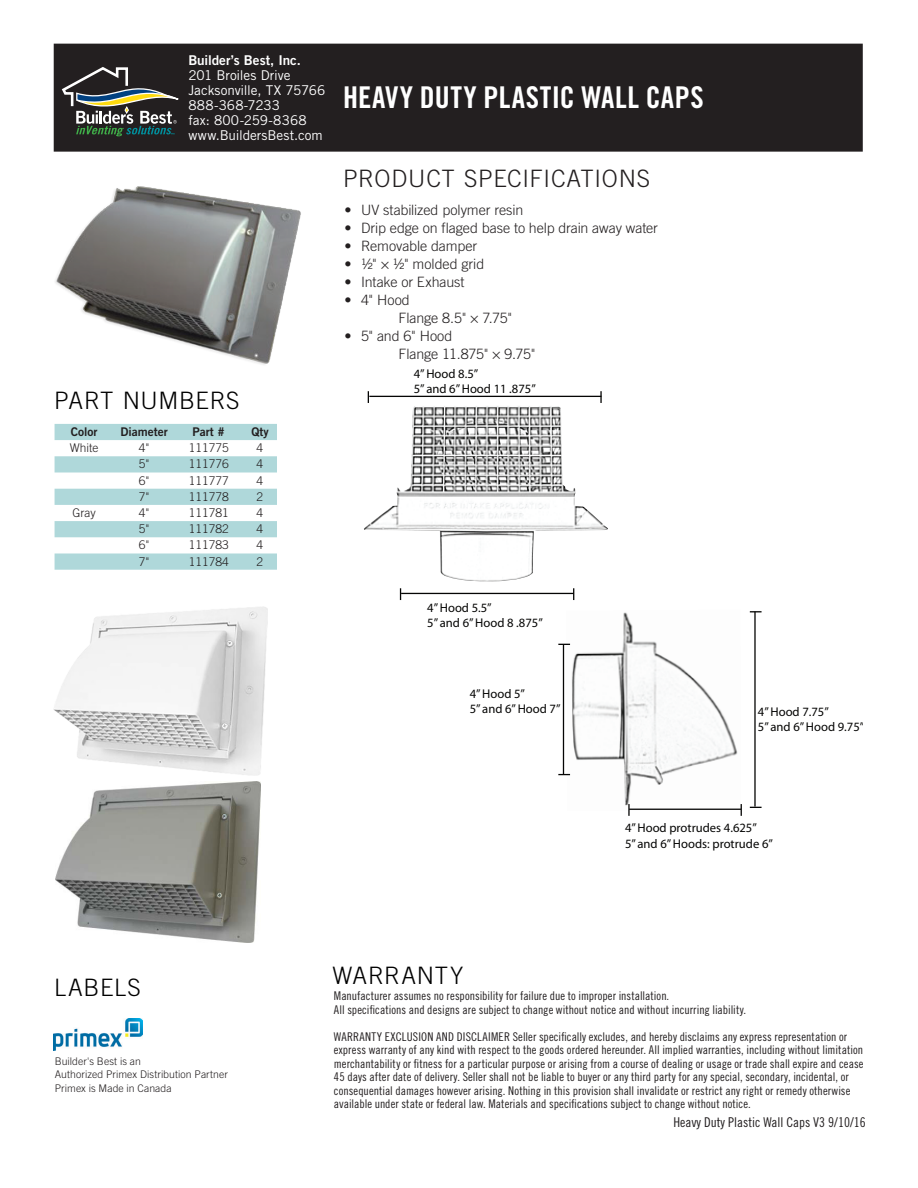
<style>
.page{position:relative;width:918px;height:1188px;background:#fff}
.page>*{position:absolute;margin:0;border:0;box-sizing:border-box;transform-origin:0 0}
.t1{font:30px "Trade Gothic LT Std Bd Cn 20";letter-spacing:.02em;color:#fff}
.t2{font:300 24px "Trade Gothic LT Std";letter-spacing:.03em;color:#000}
.t3{font:300 24px "Trade Gothic LT Std";letter-spacing:.03em;color:#231f20}
.part_specs{font:300 14.25px "Trade Gothic LT Std";letter-spacing:-.005em;color:#231f20}
.t4{font:13.5px "Trade Gothic LT Std";letter-spacing:-.005em;color:#fff}
.t5{font:13.5px "Trade Gothic LT Std Cn 18";color:#231f20}
.t6{font:13.5px "Trade Gothic LT Std Bd 2";letter-spacing:-.005em;color:#fff}
.t7{font:13.5px "Trade Gothic LT Std";letter-spacing:.015em;color:#fff}
.t8{font:12.75px/15.1px "Myriad Pro";color:#050504}
.t9{font:12px/13.5px "Trade Gothic LT Std Cn 18";letter-spacing:.005em;color:#231f20}
.t10{font:300 12px "Trade Gothic LT Std";color:#231f20}
.t11{font:12px "Trade Gothic LT Std Bd 2";color:#231f20}
.part_specs-2{font:300 10.5px "Trade Gothic LT Std";letter-spacing:.005em;color:#231f20}
</style>
<div class="page">
<img style="left:56px;top:782px;width:204px;height:161px">
<div style="left:54px;top:44px;width:808px;height:107px;background:#231f20"></div>
<div style="left:54px;top:44px;width:809px;height:108px;border:2px solid #231f20"></div>
<svg style="left:62px;top:67px;width:117px;height:69px"></svg>
<svg style="left:55px;top:424px;width:222px;height:146px"></svg>
<img style="left:364px;top:406px;width:244px;height:175px">
<hr style="left:369px;top:396px;width:232px;height:1px;background:#050504">
<svg style="left:368px;top:391px;width:1px;height:12px"></svg>
<svg style="left:600px;top:391px;width:2px;height:12px"></svg>
<hr style="left:401px;top:593px;width:173px;height:1px;background:#050504">
<svg style="left:400px;top:588px;width:1px;height:12px"></svg>
<img style="left:566px;top:612px;width:175px;height:199px">
<hr style="left:754px;top:612px;width:2px;height:195px;background:#050504">
<svg style="left:750px;top:807px;width:12px;height:1px"></svg>
<svg style="left:750px;top:611px;width:12px;height:1px"></svg>
<hr style="left:563px;top:644px;width:1px;height:130px;background:#050504">
<svg style="left:558px;top:774px;width:12px;height:1px"></svg>
<hr style="left:629px;top:809px;width:112px;height:1px;background:#050504">
<svg style="left:628px;top:804px;width:2px;height:12px"></svg>
<svg style="left:741px;top:804px;width:1px;height:12px"></svg>
<img style="left:55px;top:186px;width:246px;height:179px">
<img style="left:54px;top:606px;width:214px;height:169px">
<img style="left:54px;top:1019px;width:88px;height:31px">
<p class="t6" style="left:188px;top:52px;width:114px">Builder’s Best, Inc.</p>
<p class="t4" style="left:188px;top:67px;width:104px">201 Broiles Drive</p>
<p class="t4" style="left:188px;top:82px;width:138px">Jacksonville, TX 75766</p>
<p class="t4" style="left:188px;top:97px;width:93px">888-368-7233</p>
<p class="t7" style="left:188px;top:112px;width:120px">fax: 800-259-8368</p>
<p class="t4" style="left:188px;top:127px;width:136px">www.BuildersBest.com</p>
<p class="t2" style="left:54px;top:386px;width:187px">PART NUMBERS</p>
<p class="t11" style="left:71px;top:424px;width:28px">Color</p>
<p class="t11" style="left:121px;top:424px;width:49px">Diameter</p>
<p class="t11" style="left:193px;top:424px;width:34px">Part #</p>
<p class="t11" style="left:251px;top:424px;width:19px">Qty</p>
<p class="t10" style="left:70px;top:441px;width:30px">White</p>
<p class="t10" style="left:139px;top:441px;width:12px">4"</p>
<p class="t10" style="left:189px;top:441px;width:42px">111775</p>
<p class="t10" style="left:257px;top:441px;width:8px">4</p>
<p class="t10" style="left:139px;top:457px;width:12px">5"</p>
<p class="t10" style="left:189px;top:457px;width:42px">111776</p>
<p class="t10" style="left:257px;top:457px;width:8px">4</p>
<p class="t10" style="left:139px;top:473px;width:12px">6"</p>
<p class="t10" style="left:189px;top:473px;width:42px">111777</p>
<p class="t10" style="left:257px;top:473px;width:8px">4</p>
<p class="t10" style="left:139px;top:489px;width:12px">7"</p>
<p class="t10" style="left:189px;top:489px;width:42px">111778</p>
<p class="t10" style="left:257px;top:489px;width:8px">2</p>
<p class="t10" style="left:73px;top:506px;width:25px">Gray</p>
<p class="t10" style="left:139px;top:506px;width:12px">4"</p>
<p class="t10" style="left:189px;top:506px;width:42px">111781</p>
<p class="t10" style="left:257px;top:506px;width:8px">4</p>
<p class="t10" style="left:139px;top:522px;width:12px">5"</p>
<p class="t10" style="left:189px;top:522px;width:42px">111782</p>
<p class="t10" style="left:257px;top:522px;width:8px">4</p>
<p class="t10" style="left:139px;top:538px;width:12px">6"</p>
<p class="t10" style="left:189px;top:538px;width:42px">111783</p>
<p class="t10" style="left:257px;top:538px;width:8px">4</p>
<p class="t10" style="left:139px;top:554px;width:12px">7"</p>
<p class="t10" style="left:189px;top:554px;width:42px">111784</p>
<p class="t10" style="left:257px;top:554px;width:8px">2</p>
<p class="t1" style="left:343px;top:80px;width:362px">HEAVY DUTY PLASTIC WALL CAPS</p>
<p class="t3" style="left:343px;top:164px;width:309px">PRODUCT SPECIFICATIONS</p>
<p class="part_specs" style="left:345px;top:202px;width:180px">• UV stabilized polymer resin</p>
<p class="part_specs" style="left:345px;top:220px;width:315px">• Drip edge on flaged base to help drain away water</p>
<p class="part_specs" style="left:345px;top:238px;width:134px">• Removable damper</p>
<p class="part_specs" style="left:345px;top:256px;width:141px">• ½" × ½" molded grid</p>
<p class="part_specs" style="left:345px;top:274px;width:122px">• Intake or Exhaust</p>
<p class="part_specs" style="left:345px;top:292px;width:67px">• 4" Hood</p>
<p class="part_specs" style="left:399px;top:310px;width:115px">Flange 8.5" × 7.75"</p>
<p class="part_specs" style="left:345px;top:328px;width:109px">• 5" and 6" Hood</p>
<p class="part_specs" style="left:399px;top:346px;width:139px">Flange 11.875" × 9.75"</p>
<p class="t8" style="left:414px;top:366px;width:124px">4” Hood 8.5”<br>5” and 6” Hood 11 .875”</p>
<p class="t8" style="left:427px;top:600px;width:117px">4” Hood 5.5”<br>5” and 6” Hood 8 .875”</p>
<p class="t8" style="left:470px;top:686px;width:92px">4” Hood 5”<br>5” and 6” Hood 7”</p>
<p class="t8" style="left:758px;top:704px;width:108px">4” Hood 7.75”<br>5” and 6” Hood 9.75”</p>
<p class="t8" style="left:625px;top:820px;width:149px">4” Hood protrudes 4.625”<br>5” and 6” Hoods: protrude 6”</p>
<p class="t2" style="left:54px;top:973px;width:88px">LABELS</p>
<p class="part_specs-2" style="left:55px;top:1055px;width:87px">Builder's Best is an</p>
<p class="part_specs-2" style="left:55px;top:1068px;width:175px">Authorized Primex Distribution Partner</p>
<p class="part_specs-2" style="left:55px;top:1082px;width:118px">Primex is Made in Canada</p>
<p class="t2" style="left:332px;top:962px;width:132px">WARRANTY</p>
<p class="t9" style="left:334px;top:989px;width:337px">Manufacturer assumes no responsibility for failure due to improper installation.</p>
<p class="t9" style="left:334px;top:1003px;width:414px">All specifications and designs are subject to change without notice and without incurring liability.</p>
<p class="t9" style="left:334px;top:1030px;width:531px">WARRANTY EXCLUSION AND DISCLAIMER Seller specifically excludes, and hereby disclaims any express representation or express warranty of any kind with respect to the goods ordered hereunder. All implied warranties, including without limitation merchantability or fitness for a particular purpose or arising from a course of dealing or usage or trade shall expire and cease 45 days after date of delivery. Seller shall not be liable to buyer or any third party for any special, secondary, incidental, or consequential damages however arising. Nothing in this provision shall invalidate or restrict any right or remedy otherwise available under state or federal law. Materials and specifications subject to change without notice.</p>
<p class="t5" style="left:673px;top:1114px;width:194px">Heavy Duty Plastic Wall Caps V3 9/10/16</p>
</div>
